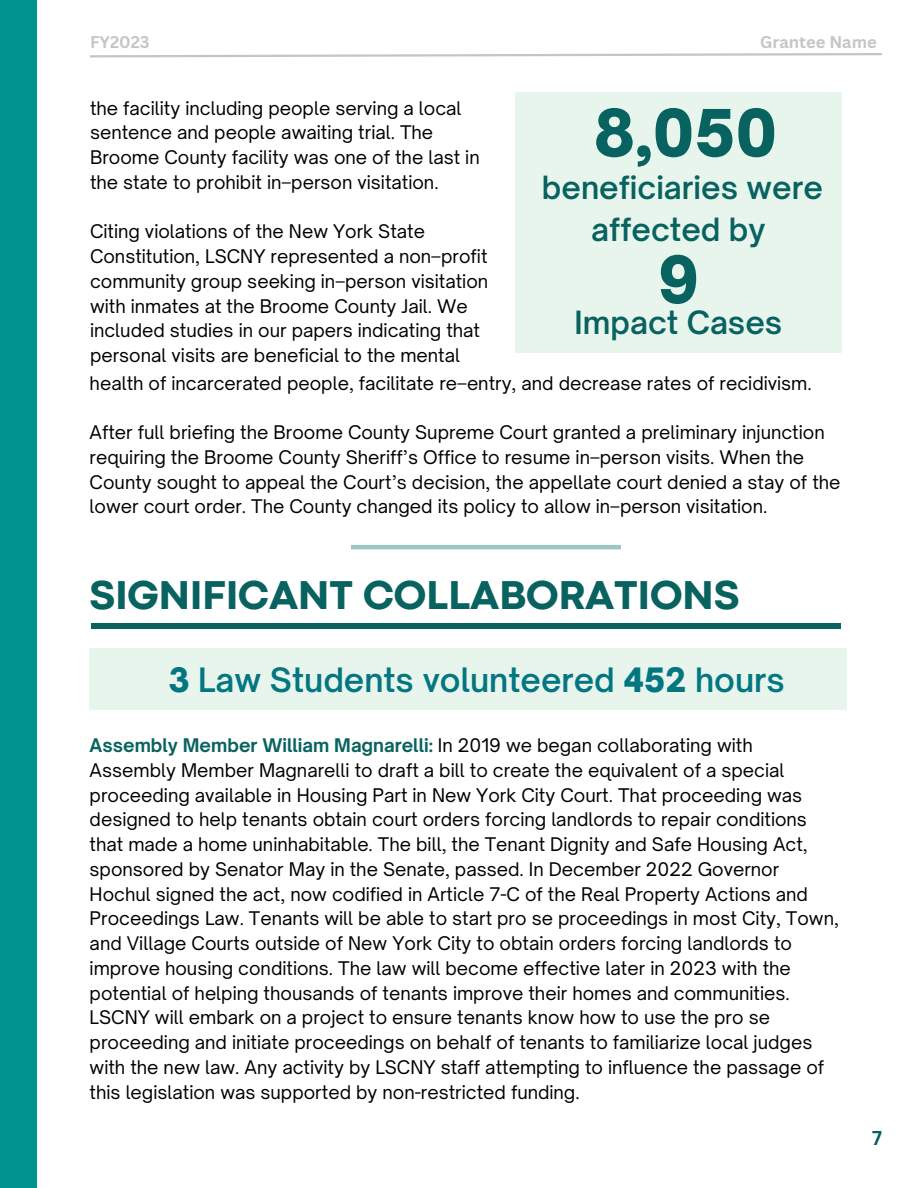
<style>
.page{position:relative;width:918px;height:1188px;background:#fff}
.page>*{position:absolute;margin:0;border:0;box-sizing:border-box;transform-origin:0 0}
.t1{font:900 61.95px "Open Sauce One";color:#08625f}
.t2{font:800 42px "Codec Pro";color:#08625f}
.t3{font:600 32.1px "Open Sauce One";color:#037682}
.t4{font:600 30.6px/42px "Open Sauce One";color:#08625f;text-align:center}
.t5{font:700 19.5px "Canva Sans";color:#08625f}
.t6{font:18px/24.8px "Open Sauce One";color:#000}
.t7{font:700 16.5px "Canva Sans";color:#c3c5c6}
.s1{font-weight:900}
.s2{font-weight:700;color:#08625f}
</style>
<div class="page">
<div style="left:0;top:0;width:37px;height:1188px;background:#009490"></div>
<svg style="left:90px;top:53px;width:792px;height:5px"></svg>
<hr style="left:351px;top:545px;width:270px;height:4px;background:#9dc6c5">
<div style="left:91px;top:623px;width:750px;height:6px;background:#08625f"></div>
<div style="left:90px;top:648px;width:757px;height:62px;background:#e7f5ec"></div>
<div style="left:515px;top:92px;width:327px;height:261px;background:#e7f5ec"></div>
<p class="t7" style="left:90px;top:31px;width:61px">FY2023</p>
<p class="t7" style="left:760px;top:31px;width:118px">Grantee Name</p>
<p class="t6" style="left:90px;top:95px;width:391px">the facility including people serving a local sentence and people awaiting trial. The Broome County facility was one of the last in the state to prohibit in–person visitation.</p>
<p class="t6" style="left:90px;top:219px;width:400px">Citing violations of the New York State Constitution, LSCNY represented a non–profit community group seeking in–person visitation with inmates at the Broome County Jail. We included studies in our papers indicating that personal visits are beneficial to the mental</p>
<p class="t1" style="left:593px;top:94px;width:185px">8,050</p>
<p class="t4" style="left:542px;top:167px;width:283px">beneficiaries were affected by</p>
<p class="t1" style="left:658px;top:241px;width:43px">9</p>
<p class="t4" style="left:574px;top:302px;width:209px">Impact Cases</p>
<p class="t6" style="left:90px;top:370px;width:724px">health of incarcerated people, facilitate re–entry, and decrease rates of recidivism.</p>
<p class="t6" style="left:90px;top:420px;width:752px">After full briefing the Broome County Supreme Court granted a preliminary injunction requiring the Broome County Sheriff’s Office to resume in–person visits. When the County sought to appeal the Court’s decision, the appellate court denied a stay of the lower court order. The County changed its policy to allow in–person visitation.</p>
<p class="t2" style="left:90px;top:580px;width:651px">SIGNIFICANT COLLABORATIONS</p>
<p class="t3" style="left:168px;top:660px;width:618px"><span class="s1">3</span> Law Students volunteered <span class="s1">452</span> hours</p>
<p class="t6" style="left:90px;top:733px;width:751px"><span class="s2">Assembly Member William Magnarelli:</span> In 2019 we began collaborating with Assembly Member Magnarelli to draft a bill to create the equivalent of a special proceeding available in Housing Part in New York City Court. That proceeding was designed to help tenants obtain court orders forcing landlords to repair conditions that made a home uninhabitable. The bill, the Tenant Dignity and Safe Housing Act, sponsored by Senator May in the Senate, passed. In December 2022 Governor Hochul signed the act, now codified in Article 7-C of the Real Property Actions and Proceedings Law. Tenants will be able to start pro se proceedings in most City, Town, and Village Courts outside of New York City to obtain orders forcing landlords to improve housing conditions. The law will become effective later in 2023 with the potential of helping thousands of tenants improve their homes and communities.<br>LSCNY will embark on a project to ensure tenants know how to use the pro se proceeding and initiate proceedings on behalf of tenants to familiarize local judges with the new law. Any activity by LSCNY staff attempting to influence the passage of this legislation was supported by non-restricted funding.</p>
<p class="t5" style="left:872px;top:1124px;width:11px">7</p>
</div>
